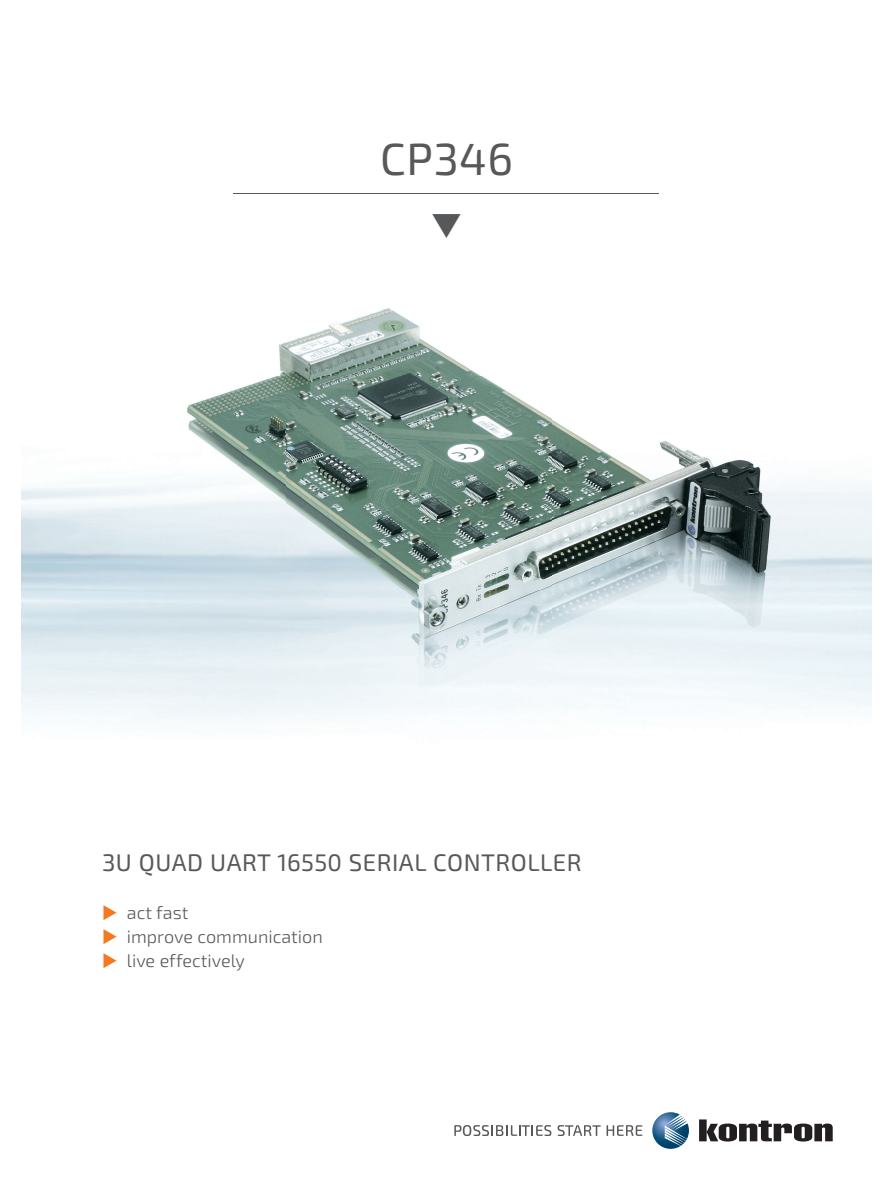
<style>
.page{position:relative;width:893px;height:1191px;background:#fff}
.page>*{position:absolute;margin:0;border:0;box-sizing:border-box;transform-origin:0 0}
.t1{font:45px "Exo 2.0";letter-spacing:.01em;color:#57585a}
.t2{font:24px "Exo 2.0";letter-spacing:.02em;color:#57585a}
.t3{font:300 18px "Exo 2.0";color:#57585a}
.s1{color:#f47921}
</style>
<div class="page">
<img style="left:22px;top:377px;width:849px;height:343px">
<svg style="left:652px;top:1112px;width:37px;height:36px"></svg>
<svg style="left:699px;top:1119px;width:134px;height:22px"></svg>
<svg style="left:454px;top:1125px;width:97px;height:11px"></svg>
<svg style="left:558px;top:1125px;width:43px;height:11px"></svg>
<svg style="left:607px;top:1125px;width:35px;height:10px"></svg>
<img style="left:871px;top:486px;width:1px;height:221px">
<img style="left:22px;top:321px;width:318px;height:87px">
<img style="left:340px;top:308px;width:143px;height:69px">
<img style="left:21px;top:489px;width:1px;height:225px">
<hr style="left:234px;top:193px;width:425px;height:1px;background:#57585a">
<h1 class="t1" style="left:380px;top:144px;width:135px">CP346</h1>
<h2 class="t2" style="left:102px;top:854px;width:481px">3U QUAD UART 16550 SERIAL CONTROLLER</h2>
<p class="t3" style="left:102px;top:906px;width:88px"><span class="s1">◆</span> act fast</p>
<p class="t3" style="left:102px;top:930px;width:222px"><span class="s1">◆</span> improve communication</p>
<p class="t3" style="left:102px;top:954px;width:144px"><span class="s1">◆</span> live effectively</p>
</div>
